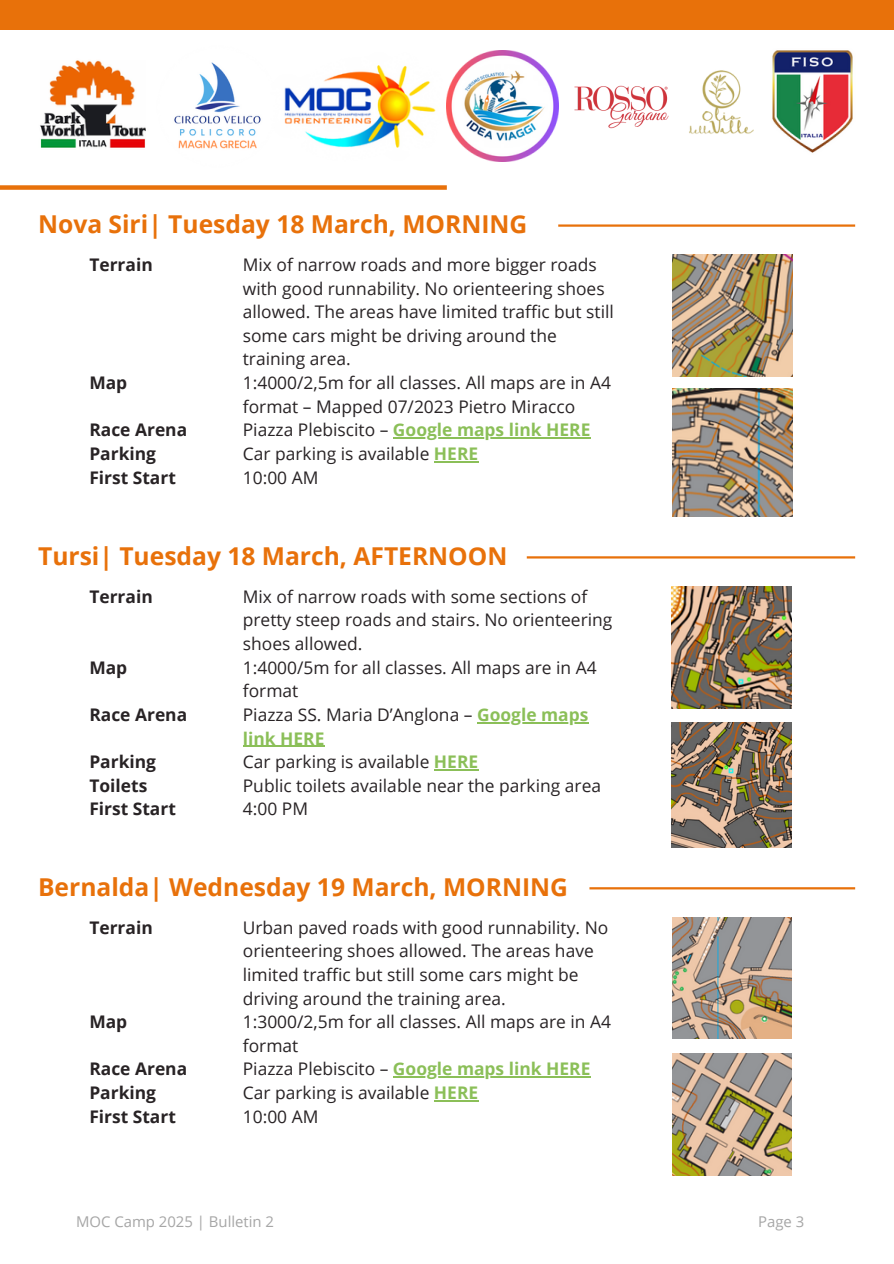
<style>
.page{position:relative;width:894px;height:1264px;background:#fff}
.page>*{position:absolute;margin:0;border:0;box-sizing:border-box;transform-origin:0 0}
.t1{font:700 24.6px "Open Sans";color:#e8710a}
.t2{font:17.4px/23.7px "Open Sans";color:#282325}
.t3{font:700 17.4px/23.7px "Open Sans";color:#282325}
.t4{font:14.85px "Open Sans";color:#a6a6a6}
.s1{font-weight:700;color:#8bbf58}
</style>
<div class="page">
<div style="left:0;top:0;width:893px;height:30px;background:#e8710a"></div>
<div style="left:0;top:185px;width:446px;height:5px;background:#e8710a"></div>
<hr style="left:558px;top:224px;width:296px;height:3px;background:#e8710a">
<img style="left:772px;top:50px;width:81px;height:103px">
<img style="left:40px;top:60px;width:106px;height:88px">
<img style="left:174px;top:62px;width:78px;height:87px">
<img style="left:467px;top:50px;width:91px;height:112px">
<img style="left:574px;top:85px;width:95px;height:44px">
<img style="left:689px;top:70px;width:65px;height:64px">
<img style="left:252px;top:62px;width:215px;height:88px">
<img style="left:672px;top:255px;width:119px;height:121px">
<img style="left:672px;top:388px;width:119px;height:128px">
<hr style="left:589px;top:887px;width:265px;height:2px;background:#e8710a">
<hr style="left:526px;top:556px;width:328px;height:2px;background:#e8710a">
<img style="left:671px;top:586px;width:120px;height:122px">
<img style="left:671px;top:722px;width:120px;height:125px">
<img style="left:672px;top:917px;width:118px;height:121px">
<hr style="left:393px;top:437px;width:197px;height:1px;background:#8bbf58">
<hr style="left:434px;top:461px;width:44px;height:1px;background:#8bbf58">
<hr style="left:393px;top:1076px;width:197px;height:1px;background:#8bbf58">
<hr style="left:434px;top:1100px;width:44px;height:1px;background:#8bbf58">
<hr style="left:477px;top:722px;width:111px;height:1px;background:#8bbf58">
<hr style="left:243px;top:745px;width:81px;height:1px;background:#8bbf58">
<hr style="left:434px;top:769px;width:44px;height:1px;background:#8bbf58">
<img style="left:672px;top:1053px;width:119px;height:122px">
<p class="t1" style="left:38px;top:207px;width:490px">Nova Siri| Tuesday 18 March, MORNING</p>
<p class="t3" style="left:89px;top:252px;width:65px">Terrain</p>
<p class="t3" style="left:89px;top:370px;width:39px">Map</p>
<p class="t3" style="left:89px;top:418px;width:99px">Race Arena<br>Parking<br>First Start</p>
<p class="t2" style="left:243px;top:252px;width:372px">Mix of narrow roads and more bigger roads with good runnability. No orienteering shoes allowed. The areas have limited traffic but still some cars might be driving around the training area.<br>1:4000/2,5m for all classes. All maps are in A4 format – Mapped 07/2023 Pietro Miracco Piazza Plebiscito – <span class="s1">Google maps link HERE</span></p>
<p class="t2" style="left:243px;top:441px;width:237px">Car parking is available <span class="s1">HERE<br></span>10:00 AM</p>
<h2 class="t1" style="left:38px;top:539px;width:470px">Tursi| Tuesday 18 March, AFTERNOON</h2>
<h1 class="t3" style="left:89px;top:584px;width:65px">Terrain</h1>
<p class="t3" style="left:89px;top:655px;width:39px">Map</p>
<h2 class="t3" style="left:89px;top:702px;width:99px">Race Arena</h2>
<h2 class="t3" style="left:89px;top:749px;width:88px">Parking<br>Toilets<br>First Start</h2>
<p class="t2" style="left:243px;top:584px;width:371px">Mix of narrow roads with some sections of pretty steep roads and stairs. No orienteering shoes allowed.<br>1:4000/5m for all classes. All maps are in A4 format<br>Piazza SS. Maria D’Anglona – <span class="s1">Google maps</span></p>
<p class="t2" style="left:243px;top:726px;width:359px"><span class="s1">link HERE<br></span>Car parking is available <span class="s1">HERE<br></span>Public toilets available near the parking area<br>4:00 PM</p>
<h3 class="t1" style="left:38px;top:869px;width:531px">Bernalda| Wednesday 19 March, MORNING</h3>
<h2 class="t3" style="left:89px;top:915px;width:65px">Terrain</h2>
<h2 class="t3" style="left:89px;top:1009px;width:39px">Map</h2>
<h2 class="t3" style="left:89px;top:1056px;width:99px">Race Arena<br>Parking<br>First Start</h2>
<h1 class="t2" style="left:243px;top:915px;width:369px">Urban paved roads with good runnability. No orienteering shoes allowed. The areas have limited traffic but still some cars might be driving around the training area.<br>1:3000/2,5m for all classes. All maps are in A4 format<br>Piazza Plebiscito – <span class="s1">Google maps link HERE</span></h1>
<p class="t2" style="left:243px;top:1080px;width:237px">Car parking is available <span class="s1">HERE<br></span>10:00 AM</p>
<p class="t4" style="left:76px;top:1211px;width:199px">MOC Camp 2025 | Bulletin 2</p>
<p class="t4" style="left:758px;top:1211px;width:48px">Page 3</p>
</div>
